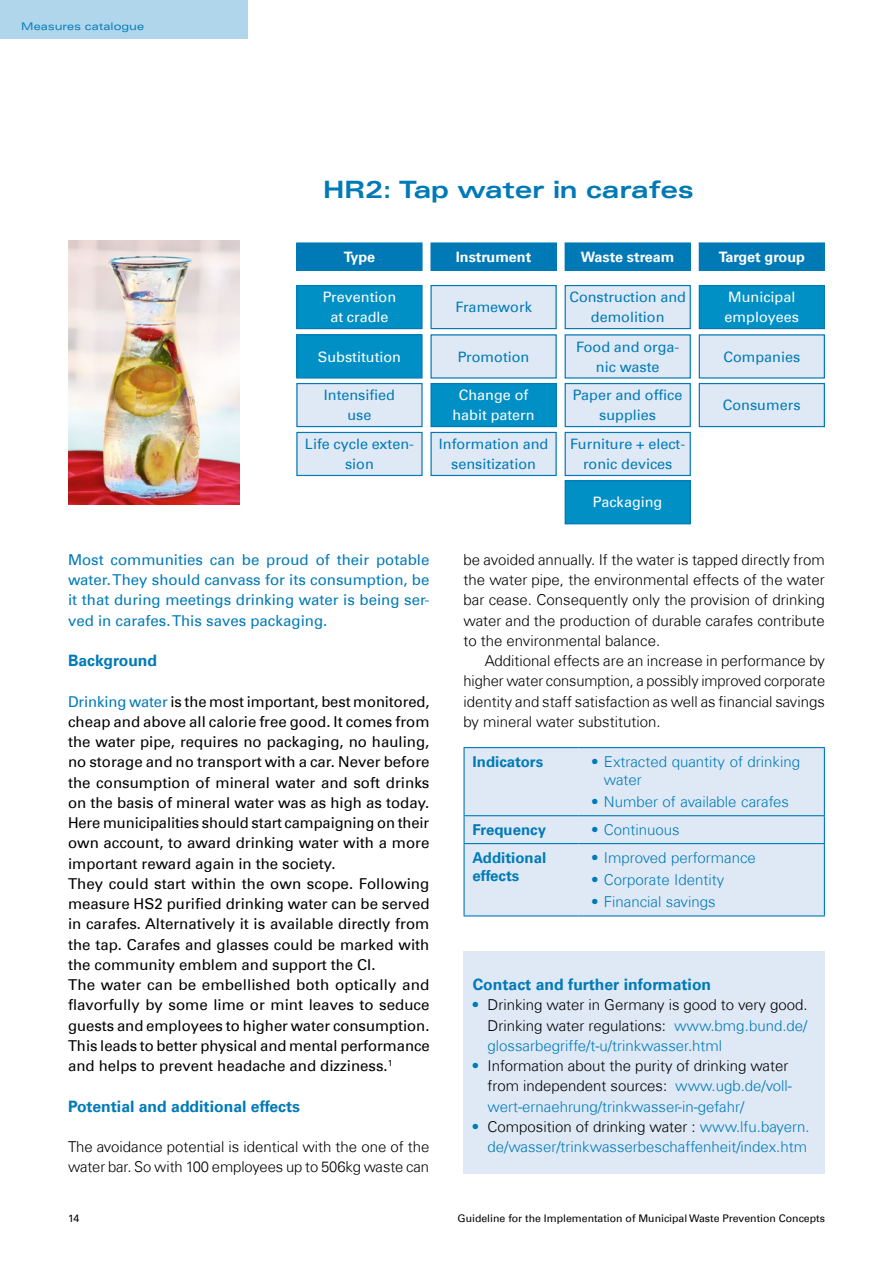
<style>
.page{position:relative;width:893px;height:1263px;background:#fff}
.page>*{position:absolute;margin:0;border:0;box-sizing:border-box;transform-origin:0 0}
.HL_1{font:24px "Univers Com 63 Bold Ext";letter-spacing:-.01em;color:#007ab7}
.HL_2_Linie{font:700 15.75px "Univers Com 65";color:#007ab7}
.Fließ{font:15px/20.2px "Univers Com 55 Roman";color:#000;text-align:justify}
.Fließ_Einzug{font:300 15px/20.2px "Univers Com 45";color:#000;text-align:justify}
.t1{font:300 15px/18px "Univers Com 45";color:#007ab7}
.HL_Unterzeile{font:15px/20.2px "Univers Com 55 Roman";color:#007ab7;text-align:justify}
.Tabellenüberschrift{font:700 15px/18px "Univers Com 65";color:#007ab7}
.Fließ-2{font:14.4px/20.2px "Univers Com 55 Roman";color:#007ab7;text-align:center}
.Fließ-3{font:14.4px/20.2px "Univers Com 55 Roman";color:#fff;text-align:center}
.Fließ-4{font:700 14.4px "Univers Com 65";color:#fff}
.t2{font:10.5px "Univers Com 55 Roman";color:#000}
.t3{font:expanded 10.5px "Univers LT Std";color:#007ab7}
.s1{color:#007ab7}
.s2{font-family:"Univers Com 55 Roman";font-weight:400;color:#007ab7}
.s3{font-family:"Univers Com 55 Roman";font-weight:400}
.s4{color:#000}
</style>
<div class="page">
<div style="left:0;top:0;width:247px;height:38px;background:#b0d6eb"></div>
<img style="left:68px;top:241px;width:172px;height:263px">
<div style="left:465px;top:748px;width:359px;height:167px;background:#dfe9f6"></div>
<hr style="left:463px;top:747px;width:115px;height:1px;background:#007ab7">
<hr style="left:463px;top:748px;width:2px;height:67px;background:#007ab7">
<hr style="left:578px;top:747px;width:247px;height:1px;background:#007ab7">
<hr style="left:824px;top:748px;width:1px;height:67px;background:#007ab7">
<hr style="left:463px;top:844px;width:2px;height:71px;background:#007ab7">
<hr style="left:824px;top:844px;width:1px;height:71px;background:#007ab7">
<hr style="left:463px;top:915px;width:115px;height:1px;background:#007ab7">
<hr style="left:578px;top:915px;width:247px;height:1px;background:#007ab7">
<hr style="left:463px;top:815px;width:115px;height:1px;background:#007ab7">
<hr style="left:463px;top:816px;width:2px;height:27px;background:#007ab7">
<hr style="left:578px;top:815px;width:247px;height:1px;background:#007ab7">
<svg style="left:824px;top:816px;width:1px;height:27px"></svg>
<hr style="left:463px;top:843px;width:115px;height:1px;background:#007ab7">
<hr style="left:578px;top:843px;width:247px;height:1px;background:#007ab7">
<div style="left:297px;top:243px;width:125px;height:27px;background:#007ab7"></div>
<div style="left:296px;top:242px;width:127px;height:29px;border:1px solid #007ab7"></div>
<div style="left:431px;top:243px;width:125px;height:27px;background:#007ab7"></div>
<div style="left:430px;top:242px;width:127px;height:29px;border:1px solid #007ab7"></div>
<div style="left:565px;top:243px;width:125px;height:27px;background:#007ab7"></div>
<div style="left:565px;top:242px;width:126px;height:29px;border:1px solid #007ab7"></div>
<div style="left:699px;top:243px;width:125px;height:27px;background:#007ab7"></div>
<div style="left:699px;top:242px;width:126px;height:29px;border:1px solid #007ab7"></div>
<div style="left:297px;top:286px;width:125px;height:43px;background:#0090c6"></div>
<div style="left:296px;top:285px;width:127px;height:44px;border:1px solid #007ab7"></div>
<div style="left:431px;top:286px;width:125px;height:43px;background:#dfe9f6"></div>
<div style="left:430px;top:285px;width:127px;height:44px;border:1px solid #007ab7"></div>
<div style="left:565px;top:286px;width:125px;height:43px;background:#dfe9f6"></div>
<div style="left:565px;top:285px;width:126px;height:44px;border:1px solid #007ab7"></div>
<div style="left:699px;top:286px;width:125px;height:43px;background:#0090c6"></div>
<div style="left:699px;top:285px;width:126px;height:44px;border:1px solid #007ab7"></div>
<div style="left:297px;top:335px;width:125px;height:43px;background:#0090c6"></div>
<div style="left:296px;top:334px;width:127px;height:45px;border:1px solid #007ab7"></div>
<div style="left:431px;top:335px;width:125px;height:43px;background:#dfe9f6"></div>
<div style="left:565px;top:335px;width:125px;height:43px;background:#dfe9f6"></div>
<div style="left:699px;top:335px;width:125px;height:43px;background:#dfe9f6"></div>
<div style="left:297px;top:384px;width:125px;height:43px;background:#dfe9f6"></div>
<div style="left:296px;top:383px;width:127px;height:44px;border:1px solid #007ab7"></div>
<div style="left:431px;top:384px;width:125px;height:43px;background:#0090c6"></div>
<div style="left:430px;top:383px;width:127px;height:44px;border:1px solid #007ab7"></div>
<div style="left:565px;top:384px;width:125px;height:43px;background:#dfe9f6"></div>
<div style="left:565px;top:383px;width:126px;height:44px;border:1px solid #007ab7"></div>
<div style="left:699px;top:384px;width:125px;height:43px;background:#dfe9f6"></div>
<div style="left:699px;top:383px;width:126px;height:44px;border:1px solid #007ab7"></div>
<div style="left:297px;top:432px;width:125px;height:43px;background:#dfe9f6"></div>
<div style="left:296px;top:432px;width:127px;height:44px;border:1px solid #007ab7"></div>
<div style="left:431px;top:432px;width:125px;height:43px;background:#dfe9f6"></div>
<div style="left:430px;top:432px;width:127px;height:44px;border:1px solid #007ab7"></div>
<div style="left:565px;top:432px;width:125px;height:43px;background:#dfe9f6"></div>
<div style="left:565px;top:432px;width:126px;height:44px;border:1px solid #007ab7"></div>
<div style="left:565px;top:481px;width:125px;height:43px;background:#0090c6"></div>
<div style="left:565px;top:480px;width:126px;height:44px;border:1px solid #007ab7"></div>
<div style="left:463px;top:951px;width:362px;height:223px;background:#dfe9f6"></div>
<p class="t3" style="left:21px;top:20px;width:124px">Measures catalogue</p>
<p class="HL_1" style="left:323px;top:176px;width:372px">HR2: Tap water in carafes</p>
<p class="Fließ-4" style="left:344px;top:248px;width:33px">Type</p>
<p class="Fließ-4" style="left:456px;top:248px;width:77px">Instrument</p>
<p class="Fließ-4" style="left:581px;top:248px;width:95px">Waste stream</p>
<p class="Fließ-4" style="left:719px;top:248px;width:88px">Target group</p>
<p class="Fließ-3" style="left:323px;top:287px;width:75px">Prevention at cradle</p>
<p class="Fließ-2" style="left:455px;top:297px;width:78px">Framework</p>
<p class="Fließ-2" style="left:569px;top:287px;width:118px">Construction and demolition</p>
<p class="Fließ-3" style="left:725px;top:287px;width:76px;text-align:left">Municipal employees</p>
<p class="Fließ-3" style="left:318px;top:346px;width:85px">Substitution</p>
<p class="Fließ-2" style="left:458px;top:346px;width:73px">Promotion</p>
<p class="Fließ-2" style="left:576px;top:336px;width:105px">Food and orga&shy;nic waste</p>
<p class="Fließ-2" style="left:723px;top:346px;width:78px">Companies</p>
<p class="Fließ-2" style="left:324px;top:385px;width:73px">Intensified</p>
<p class="Fließ-2" style="left:347px;top:405px;width:26px">use</p>
<p class="Fließ-2" style="left:573px;top:385px;width:111px">Paper and office supplies</p>
<p class="Fließ-2" style="left:723px;top:395px;width:79px">Consumers</p>
<p class="Fließ-3" style="left:459px;top:385px;width:71px">Change of</p>
<p class="Fließ-3" style="left:452px;top:405px;width:84px">habit patern</p>
<p class="Fließ-2" style="left:305px;top:434px;width:110px">Life cycle exten&shy;sion</p>
<p class="Fließ-2" style="left:439px;top:434px;width:111px">Information and sensitization</p>
<p class="Fließ-2" style="left:570px;top:434px;width:116px">Furniture + elect&shy;ronic devices</p>
<p class="Fließ-3" style="left:593px;top:492px;width:71px">Packaging</p>
<p class="HL_Unterzeile" style="left:68px;top:549px;width:363px">Most communities can be proud of their potable water. They should canvass for its consumption, be it that during meetings drinking water is being ser&shy;ved in carafes. This saves packaging.</p>
<p class="HL_2_Linie" style="left:68px;top:651px;width:91px">Background</p>
<p class="Fließ" style="left:68px;top:691px;width:363px"><span class="s1">Drinking water</span> is the most important, best monitored, cheap and above all calorie free good. It comes from the water pipe, requires no packaging, no hauling, no storage and no transport with a car. Never before the consumption of mineral water and soft drinks on the basis of mineral water was as high as today.<br>Here municipalities should start campaigning on their own account, to award drinking water with a more important reward again in the society.</p>
<p class="Fließ" style="left:68px;top:873px;width:363px">They could start within the own scope. Following measure HS2 purified drinking water can be served in carafes. Alternatively it is available directly from the tap. Carafes and glasses could be marked with the community emblem and support the CI.</p>
<p class="Fließ" style="left:68px;top:975px;width:363px">The water can be embellished both optically and flavorfully by some lime or mint leaves to seduce guests and employees to higher water consumption.<br>This leads to better physical and mental performance and helps to prevent headache and dizziness.<sup>1</sup></p>
<p class="HL_2_Linie" style="left:68px;top:1097px;width:234px">Potential and additional effects</p>
<p class="Fließ_Einzug" style="left:68px;top:1137px;width:363px">The avoidance potential is identical with the one of the water bar. So with 100 employees up to 506kg waste can</p>
<p class="Fließ_Einzug" style="left:463px;top:549px;width:363px">be avoided annually. If the water is tapped directly from the water pipe, the environmental effects of the water bar cease. Consequently only the provision of drinking water and the production of durable carafes contribute to the environmental balance.</p>
<p class="Fließ_Einzug" style="left:463px;top:651px;width:363px;text-indent:21px">Additional effects are an increase in performance by higher water consumption, a possibly improved corporate identity and staff satisfaction as well as financial savings by mineral water substitution.</p>
<p class="Tabellenüberschrift" style="left:473px;top:753px;width:72px">Indicators</p>
<p class="t1" style="left:604px;top:753px;width:198px;text-indent:-13px">• Extracted quantity of drinking water</p>
<p class="t1" style="left:591px;top:793px;width:199px">• Number of available carafes</p>
<p class="Tabellenüberschrift" style="left:473px;top:821px;width:75px">Frequency</p>
<p class="t1" style="left:591px;top:821px;width:90px">• Continuous</p>
<p class="Tabellenüberschrift" style="left:473px;top:849px;width:75px">Additional effects</p>
<p class="t1" style="left:591px;top:849px;width:166px">• Improved performance</p>
<p class="t1" style="left:591px;top:871px;width:135px">• Corporate Identity</p>
<p class="t1" style="left:591px;top:893px;width:126px">• Financial savings</p>
<p class="HL_2_Linie" style="left:473px;top:975px;width:240px">Contact and further information</p>
<p class="Fließ_Einzug" style="left:488px;top:995px;width:322px;text-indent:-15px"><span class="s2">•</span> Drinking water in Germany is good to very good.<br>Drinking water regulations: <span class="s1">www.bmg.bund.de/ glossarbegriffe/t-u/trinkwasser.html</span></p>
<p class="Fließ_Einzug" style="left:488px;top:1056px;width:306px;text-align:left;text-indent:-15px"><span class="s2">•</span> Information about the purity of drinking water from independent sources: <span class="s1">www.ugb.de/voll&shy;wert-ernaehrung/trinkwasser-in-gefahr/</span></p>
<p class="t1" style="left:473px;top:1116px;width:338px;line-height:20.2px;text-align:right"><span class="s3">•</span> <span class="s4">Composition of drinking water :</span> www.lfu.bayern. de/wasser/trinkwasserbeschaffenheit/index.htm</p>
<p class="t2" style="left:68px;top:1212px;width:13px">14</p>
<p class="t2" style="left:458px;top:1212px;width:369px">Guideline for the Implementation of Municipal Waste Prevention Concepts</p>
</div>
